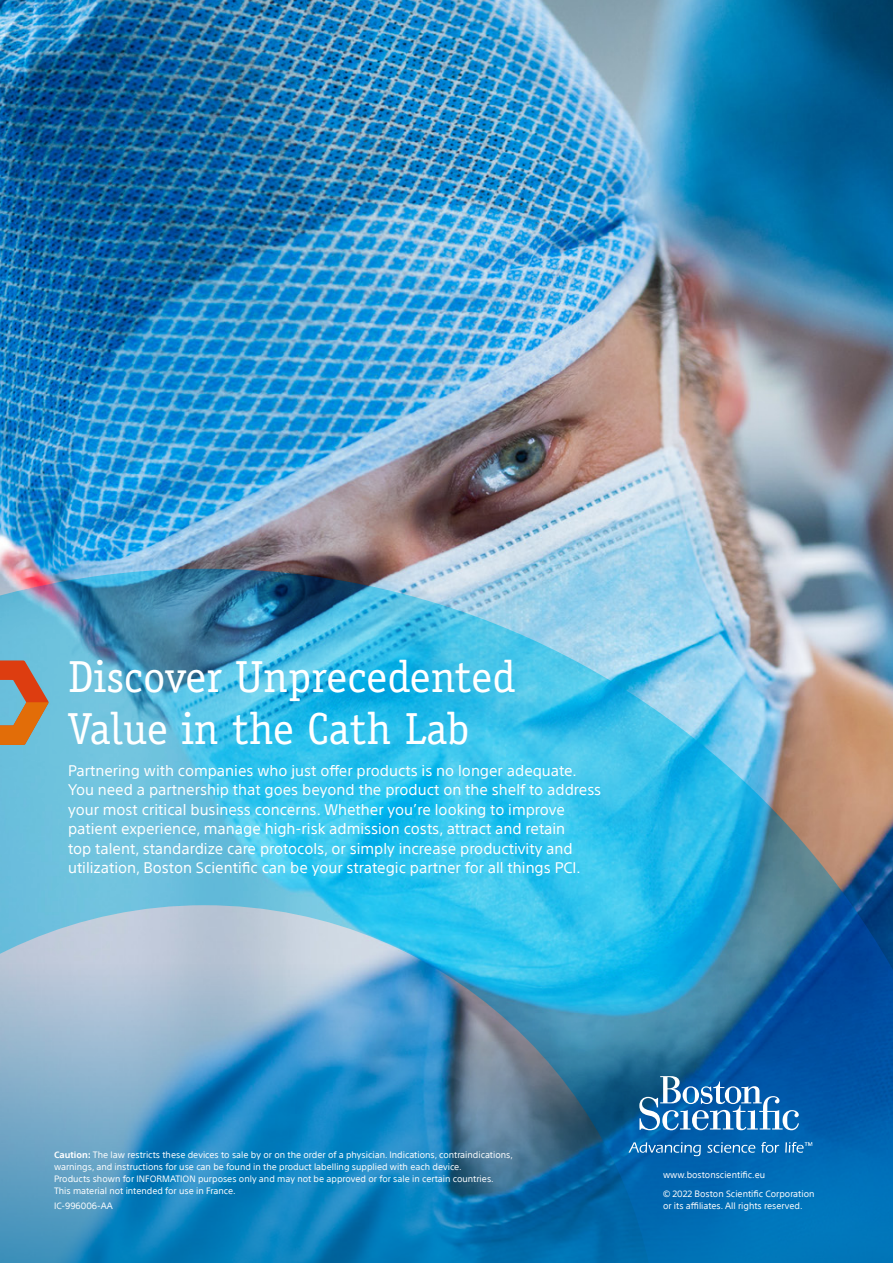
<style>
.page{position:relative;width:893px;height:1263px;background:#fff}
.page>*{position:absolute;margin:0;border:0;box-sizing:border-box;transform-origin:0 0}
.t1{font:45px/52.5px "Officina Serif";color:#fff}
.t2{font:15px/19.5px "SST";color:#fff}
.t3{font:9px/12px "SST";color:#fff}
.s1{font-weight:700}
</style>
<div class="page">
<img style="left:0;top:0;width:893px;height:569px">
<img style="left:0;top:569px;width:893px;height:694px">
<svg style="left:0;top:874px;width:892px;height:388px;background:#3b90c0"></svg>
<svg style="left:639px;top:1076px;width:160px;height:54px"></svg>
<svg style="left:628px;top:1142px;width:73px;height:14px"></svg>
<svg style="left:707px;top:1142px;width:48px;height:11px"></svg>
<svg style="left:761px;top:1142px;width:18px;height:11px"></svg>
<svg style="left:785px;top:1142px;width:27px;height:11px"></svg>
<svg style="left:0;top:660px;width:49px;height:85px;background:#a8876d"></svg>
<h1 class="t1" style="left:68px;top:650px;width:449px">Discover Unprecedented<br>Value in the Cath Lab</h1>
<p class="t2" style="left:68px;top:760px;width:535px">Partnering with companies who just offer products is no longer adequate.<br>You need a partnership that goes beyond the product on the shelf to address your most critical business concerns. Whether you’re looking to improve patient experience, manage high-risk admission costs, attract and retain<br>top talent, standardize care protocols, or simply increase productivity and utilization, Boston Scientific can be your strategic partner for all things PCI.</p>
<p class="t3" style="left:54px;top:1149px;width:460px"><span class="s1">Caution:</span> The law restricts these devices to sale by or on the order of a physician. Indications, contraindications, warnings, and instructions for use can be found in the product labelling supplied with each device.<br>Products shown for INFORMATION purposes only and may not be approved or for sale in certain countries.<br>This material not intended for use in France.</p>
<p class="t3" style="left:54px;top:1199px;width:60px">IC-996006-AA</p>
<p class="t3" style="left:663px;top:1165px;width:153px;line-height:18.8px">www.bostonscientific.eu<br>© 2022 Boston Scientific Corporation</p>
<p class="t3" style="left:663px;top:1199px;width:141px">or its affiliates. All rights reserved.</p>
</div>
